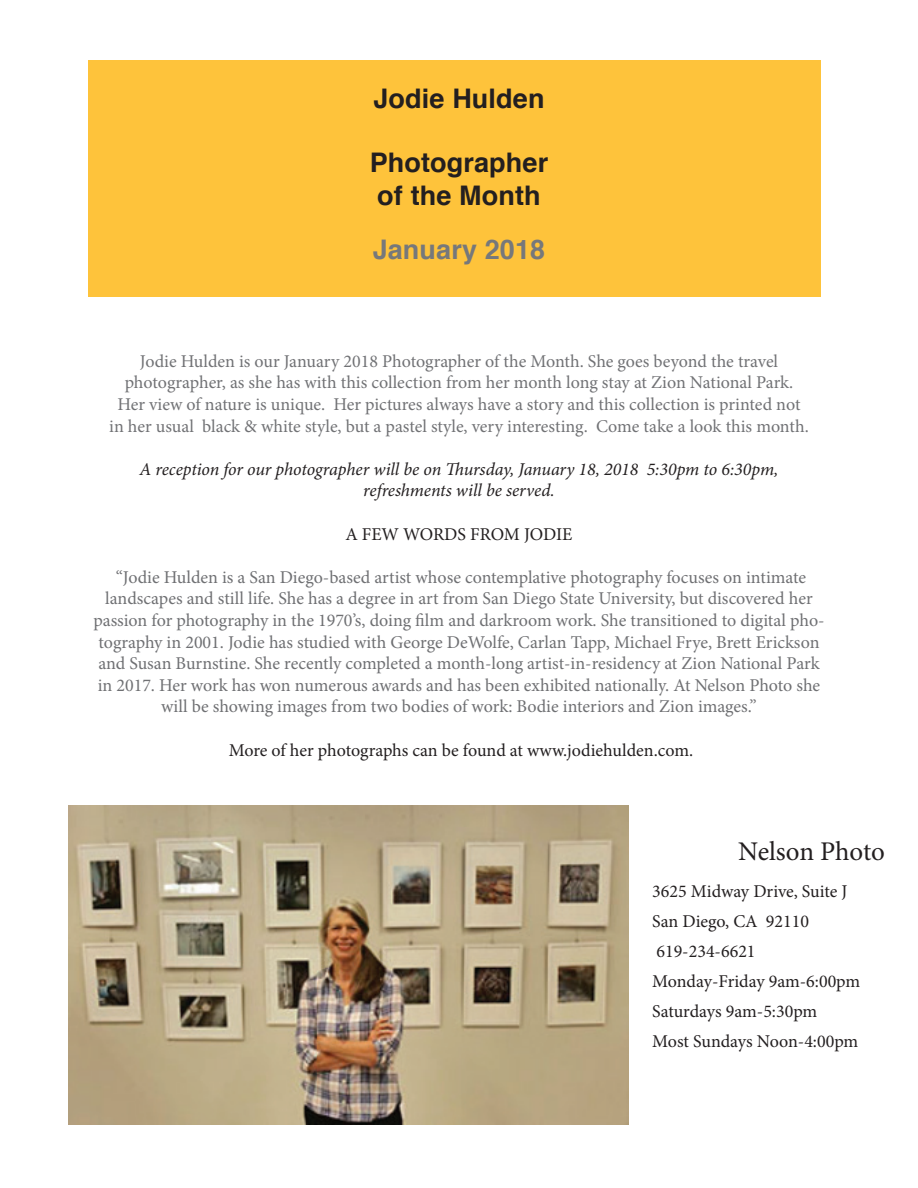
<style>
.page{position:relative;width:918px;height:1188px;background:#fff}
.page>*{position:absolute;margin:0;border:0;box-sizing:border-box;transform-origin:0 0}
.t1{font:700 27px/32.4px "Helvetica";letter-spacing:.005em;color:#231f20}
.t2{font:27px "Minion Pro";letter-spacing:-.005em;color:#231f20}
.t3{font:700 27px "Helvetica";letter-spacing:.005em;color:#76787b}
.t4{font:18px/21.6px "Minion Pro";letter-spacing:-.005em;color:#6f7073;text-align:center}
.t5{font:18px/21.6px "Minion Pro";letter-spacing:-.005em;color:#717275;text-align:center}
.t6{font:18px/30px "Minion Pro";color:#231f20}
.t7{font:italic 18px/21.6px "Minion Pro";letter-spacing:-.005em;color:#231f20;text-align:center}
</style>
<div class="page">
<img style="left:68px;top:806px;width:560px;height:318px">
<div style="left:89px;top:60px;width:732px;height:237px;background:#fec33b"></div>
<h1 class="t1" style="left:374px;top:82px;width:173px">Jodie Hulden</h1>
<h1 class="t1" style="left:370px;top:147px;width:180px">Photographer of the Month</h1>
<h1 class="t3" style="left:373px;top:227px;width:174px">January 2018</h1>
<p class="t5" style="left:109px;top:350px;width:701px">Jodie Hulden is our January 2018 Photographer of the Month. She goes beyond the travel photographer, as she has with this collection from her month long stay at Zion National Park.<br>Her view of nature is unique. Her pictures always have a story and this collection is printed not in her usual black &amp; white style, but a pastel style, very interesting. Come take a look this month.</p>
<p class="t7" style="left:140px;top:458px;width:640px">A reception for our photographer will be on Thursday, January 18, 2018 5:30pm to 6:30pm, refreshments will be served.</p>
<p class="t6" style="left:345px;top:519px;width:229px">A FEW WORDS FROM JODIE</p>
<p class="t4" style="left:93px;top:566px;width:733px">“Jodie Hulden is a San Diego-based artist whose contemplative photography focuses on intimate landscapes and still life. She has a degree in art from San Diego State University, but discovered her passion for photography in the 1970’s, doing film and darkroom work. She transitioned to digital pho&shy;tography in 2001. Jodie has studied with George DeWolfe, Carlan Tapp, Michael Frye, Brett Erickson and Susan Burnstine. She recently completed a month-long artist-in-residency at Zion National Park in 2017. Her work has won numerous awards and has been exhibited nationally. At Nelson Photo she will be showing images from two bodies of work: Bodie interiors and Zion images.”</p>
<p class="t6" style="left:229px;top:735px;width:466px">More of her photographs can be found at www.jodiehulden.com.</p>
<h1 class="t2" style="left:738px;top:833px;width:148px">Nelson Photo</h1>
<p class="t6" style="left:652px;top:876px;width:209px">3625 Midway Drive, Suite J<br>San Diego, CA 92110<br>619-234-6621<br>Monday-Friday 9am-6:00pm<br>Saturdays 9am-5:30pm<br>Most Sundays Noon-4:00pm</p>
</div>
